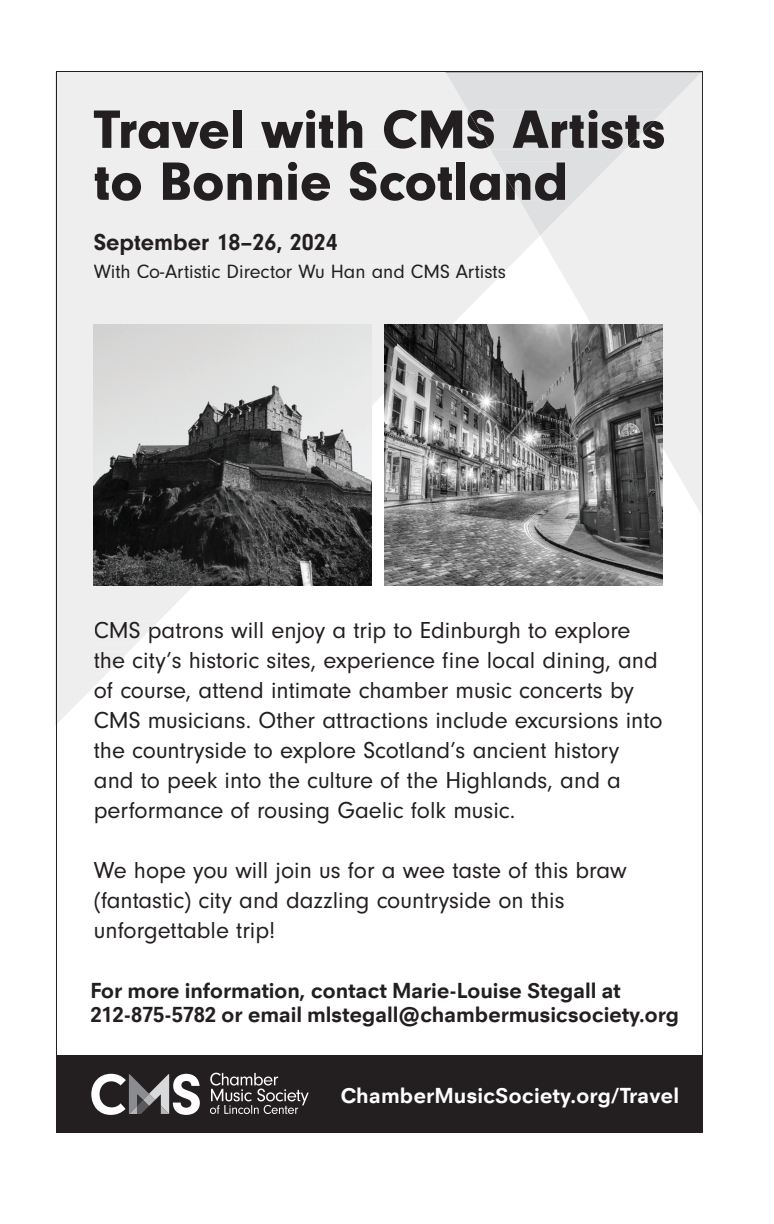
<style>
.page{position:relative;width:774px;height:1224px;background:#fff}
.page>*{position:absolute;margin:0;border:0;box-sizing:border-box;transform-origin:0 0}
.t1{font:900 56px/52px "Neuzeit Gro";color:#231f20}
.t2{font:24px/30px "Neuzeit Gro";color:#231f20}
.t3{font:700 24px "Neuzeit Gro";color:#231f20}
.t4{font:700 22px/24px "Neuzeit Office";letter-spacing:-.01em;color:#231f20}
.t5{font:700 22px "Neuzeit Office";color:#fff}
.t6{font:20px "Neuzeit Gro";color:#231f20}
</style>
<div class="page">
<svg style="left:55px;top:72px;width:485px;height:654px"></svg>
<svg style="left:56px;top:72px;width:390px;height:653px;fill:#eeeeef"></svg>
<div style="left:94px;top:234px;width:243px;height:21px;background:#eeeeef"></div>
<div style="left:94px;top:264px;width:412px;height:14px;background:#eeeeef"></div>
<svg style="left:95px;top:621px;width:63px;height:22px"></svg>
<svg style="left:94px;top:651px;width:35px;height:22px"></svg>
<svg style="left:95px;top:682px;width:4px;height:4px"></svg>
<svg style="left:541px;top:236px;width:161px;height:280px;fill:#eeeeef"></svg>
<svg style="left:446px;top:72px;width:256px;height:164px;background:#e6e7e8"></svg>
<svg style="left:94px;top:110px;width:571px;height:39px;background:#e9e9ea"></svg>
<svg style="left:95px;top:162px;width:470px;height:39px;background:#ececed"></svg>
<img style="left:94px;top:324px;width:277px;height:261px">
<img style="left:385px;top:324px;width:277px;height:261px">
<div style="left:56px;top:1055px;width:647px;height:78px;background:#231f20"></div>
<svg style="left:210px;top:1073px;width:99px;height:41px"></svg>
<svg style="left:91px;top:1074px;width:109px;height:41px"></svg>
<h1 class="t1" style="left:94px;top:104px;width:573px">Travel with CMS Artists to Bonnie Scotland</h1>
<p class="t3" style="left:94px;top:229px;width:246px">September 18–26, 2024</p>
<p class="t6" style="left:94px;top:260px;width:414px">With Co-Artistic Director Wu Han and CMS Artists</p>
<p class="t2" style="left:94px;top:615px;width:566px">CMS patrons will enjoy a trip to Edinburgh to explore the city’s historic sites, experience fine local dining, and of course, attend intimate chamber music concerts by</p>
<p class="t2" style="left:94px;top:705px;width:570px">CMS musicians. Other attractions include excursions into the countryside to explore Scotland’s ancient history and to peek into the culture of the Highlands, and a performance of rousing Gaelic folk music.</p>
<p class="t2" style="left:94px;top:855px;width:534px">We hope you will join us for a wee taste of this braw (fantastic) city and dazzling countryside on this unforgettable trip!</p>
<p class="t4" style="left:91px;top:979px;width:590px">For more information, contact Marie-Louise Stegall at<br>212-875-5782 or email mlstegall@chambermusicsociety.org</p>
<p class="t5" style="left:340px;top:1083px;width:340px">ChamberMusicSociety.org/Travel</p>
</div>
